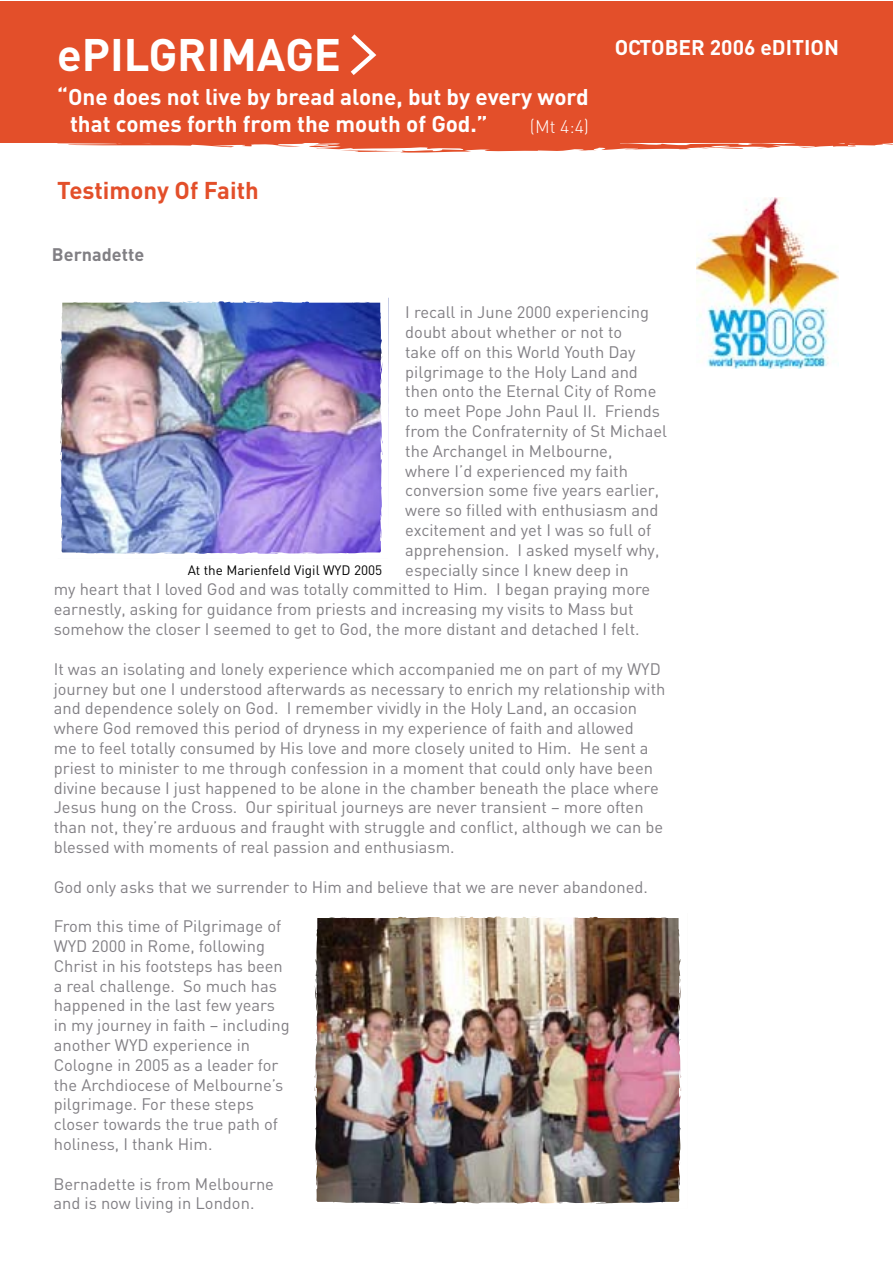
<style>
.page{position:relative;width:893px;height:1263px;background:#fff}
.page>*{position:absolute;margin:0;border:0;box-sizing:border-box;transform-origin:0 0}
.t1{font:700 45px "DIN";color:#fff}
.t2{font:700 24px "DIN";color:#e34f2a}
.t3{font:700 22.5px/27px "DIN";color:#fff}
.t4{font:700 21px "DIN";color:#fff}
.t5{font:700 18px "DIN";color:#817f84}
.t6{font:300 18px "DIN";color:#fff}
.t7{font:16.5px/19.8px "DIN";color:#817f84}
.t8{font:13.5px "DIN";color:#000}
</style>
<div class="page">
<div style="left:1px;top:1px;width:892px;height:142px;background:#e34f2a"></div>
<svg style="left:0;top:131px;width:893px;height:22px"></svg>
<img style="left:696px;top:197px;width:143px;height:171px">
<img style="left:60px;top:301px;width:323px;height:253px">
<img style="left:314px;top:916px;width:368px;height:288px">
<svg style="left:350px;top:34px;width:27px;height:41px"></svg>
<h1 class="t1" style="left:57px;top:25px;width:285px">ePILGRIMAGE</h1>
<h3 class="t3" style="left:70px;top:83px;width:520px;text-indent:-13px">“One does not live by bread alone, but by every word that comes forth from the mouth of God.”</h3>
<p class="t6" style="left:530px;top:114px;width:61px">(Mt 4:4)</p>
<h2 class="t2" style="left:57px;top:174px;width:203px">Testimony Of Faith</h2>
<p class="t5" style="left:52px;top:243px;width:94px">Bernadette</p>
<p class="t4" style="left:615px;top:33px;width:226px">OCTOBER 2006 eDITION</p>
<p class="t7" style="left:405px;top:302px;width:245px">I recall in June 2000 experiencing</p>
<p class="t7" style="left:405px;top:322px;width:218px">doubt about whether or not to</p>
<p class="t7" style="left:405px;top:341px;width:232px">take off on this World Youth Day</p>
<p class="t7" style="left:405px;top:361px;width:234px">pilgrimage to the Holy Land and</p>
<p class="t7" style="left:405px;top:381px;width:253px">then onto the Eternal City of Rome</p>
<p class="t7" style="left:405px;top:401px;width:256px">to meet Pope John Paul II. Friends</p>
<p class="t7" style="left:405px;top:421px;width:263px">from the Confraternity of St Michael</p>
<p class="t7" style="left:405px;top:440px;width:209px">the Archangel in Melbourne,</p>
<p class="t7" style="left:405px;top:460px;width:224px">where I’d experienced my faith</p>
<p class="t7" style="left:405px;top:480px;width:255px">conversion some five years earlier,</p>
<p class="t7" style="left:405px;top:500px;width:255px">were so filled with enthusiasm and</p>
<p class="t7" style="left:405px;top:520px;width:248px">excitement and yet I was so full of</p>
<p class="t7" style="left:405px;top:539px;width:256px">apprehension. I asked myself why,</p>
<p class="t7" style="left:405px;top:559px;width:225px">especially since I knew deep in</p>
<p class="t7" style="left:54px;top:579px;width:598px">my heart that I loved God and was totally committed to Him. I began praying more</p>
<p class="t7" style="left:54px;top:599px;width:581px">earnestly, asking for guidance from priests and increasing my visits to Mass but</p>
<p class="t7" style="left:54px;top:619px;width:587px">somehow the closer I seemed to get to God, the more distant and detached I felt.</p>
<p class="t7" style="left:54px;top:658px;width:613px">It was an isolating and lonely experience which accompanied me on part of my WYD journey but one I understood afterwards as necessary to enrich my relationship with and dependence solely on God. I remember vividly in the Holy Land, an occasion where God removed this period of dryness in my experience of faith and allowed<br>me to feel totally consumed by His love and more closely united to Him. He sent a priest to minister to me through confession in a moment that could only have been divine because I just happened to be alone in the chamber beneath the place where Jesus hung on the Cross. Our spiritual journeys are never transient – more often than not, they’re arduous and fraught with struggle and conflict, although we can be blessed with moments of real passion and enthusiasm.</p>
<p class="t7" style="left:54px;top:876px;width:596px">God only asks that we surrender to Him and believe that we are never abandoned.</p>
<p class="t7" style="left:54px;top:916px;width:237px">From this time of Pilgrimage of<br>WYD 2000 in Rome, following<br>Christ in his footsteps has been a real challenge. So much has happened in the last few years in my journey in faith – including another WYD experience in<br>Cologne in 2005 as a leader for the Archdiocese of Melbourne’s pilgrimage. For these steps closer towards the true path of holiness, I thank Him.</p>
<p class="t7" style="left:53px;top:1173px;width:222px">Bernadette is from Melbourne and is now living in London.</p>
<p class="t8" style="left:188px;top:561px;width:196px">At the Marienfeld Vigil WYD 2005</p>
</div>
